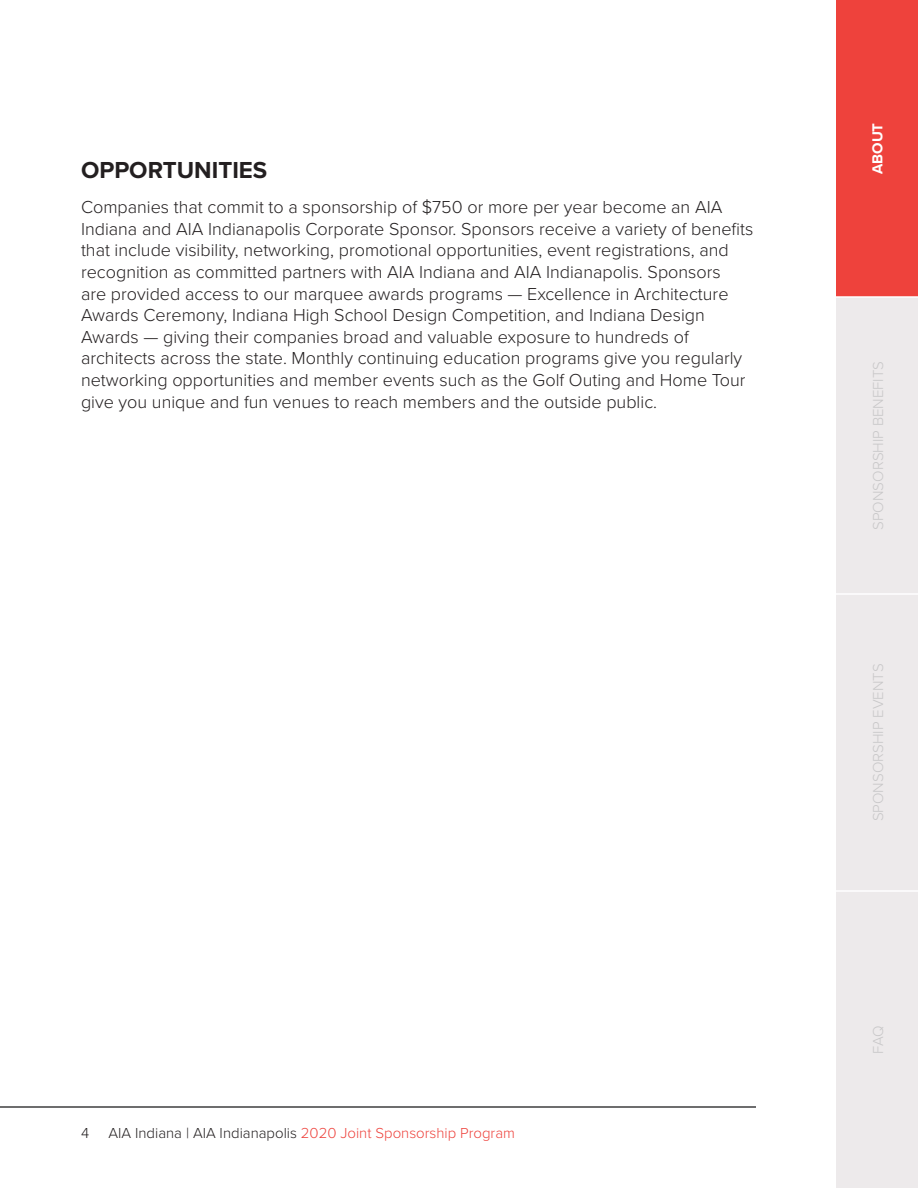
<style>
.page{position:relative;width:918px;height:1188px;background:#fff}
.page>*{position:absolute;margin:0;border:0;box-sizing:border-box;transform-origin:0 0}
.t1{font:700 24px "Proxima Nova";color:#231f20}
.t2{font:300 18px/21.6px "Proxima Nova";color:#231f20}
.t3{font:300 15px "Proxima Nova";color:#ee423c}
.t4{font:300 15px "Proxima Nova";color:#c8c7c8}
.t5{font:700 15px "Proxima Nova";color:#fff}
.t6{font:300 15px "Proxima Nova";color:#231f20}
.s1{color:#231f20}
</style>
<div class="page">
<hr style="left:0;top:1106px;width:756px;height:2px;background:#3e3e3f">
<div style="left:836px;top:0;width:82px;height:1188px;background:#edeaeb"></div>
<div style="left:836px;top:0;width:82px;height:297px;background:#ee423c"></div>
<hr style="left:836px;top:593px;width:82px;height:2px;background:#fff">
<hr style="left:836px;top:890px;width:82px;height:2px;background:#fff">
<hr style="left:836px;top:296px;width:82px;height:2px;background:#fff">
<p class="t1" style="left:81px;top:152px;width:188px">OPPORTUNITIES</p>
<p class="t2" style="left:81px;top:195px;width:674px">Companies that commit to a sponsorship of $750 or more per year become an AIA Indiana and AIA Indianapolis Corporate Sponsor. Sponsors receive a variety of benefits that include visibility, networking, promotional opportunities, event registrations, and recognition as committed partners with AIA Indiana and AIA Indianapolis. Sponsors<br>are provided access to our marquee awards programs — Excellence in Architecture Awards Ceremony, Indiana High School Design Competition, and Indiana Design Awards — giving their companies broad and valuable exposure to hundreds of architects across the state. Monthly continuing education programs give you regularly networking opportunities and member events such as the Golf Outing and Home Tour give you unique and fun venues to reach members and the outside public.</p>
<p class="t6" style="left:81px;top:1122px;width:10px">4</p>
<p class="t3" style="left:109px;top:1122px;width:408px"><span class="s1">AIA Indiana | AIA Indianapolis</span> 2020 Joint Sponsorship Program</p>
<p class="t5" style="left:866px;top:174px;width:53px;rotate:-90deg">ABOUT</p>
<p class="t4" style="left:867px;top:530px;width:170px;rotate:-90deg">SPONSORSHIP BENEFITS</p>
<p class="t4" style="left:867px;top:821px;width:159px;rotate:-90deg">SPONSORSHIP EVENTS</p>
<p class="t4" style="left:867px;top:1054px;width:30px;rotate:-90deg">FAQ</p>
</div>
